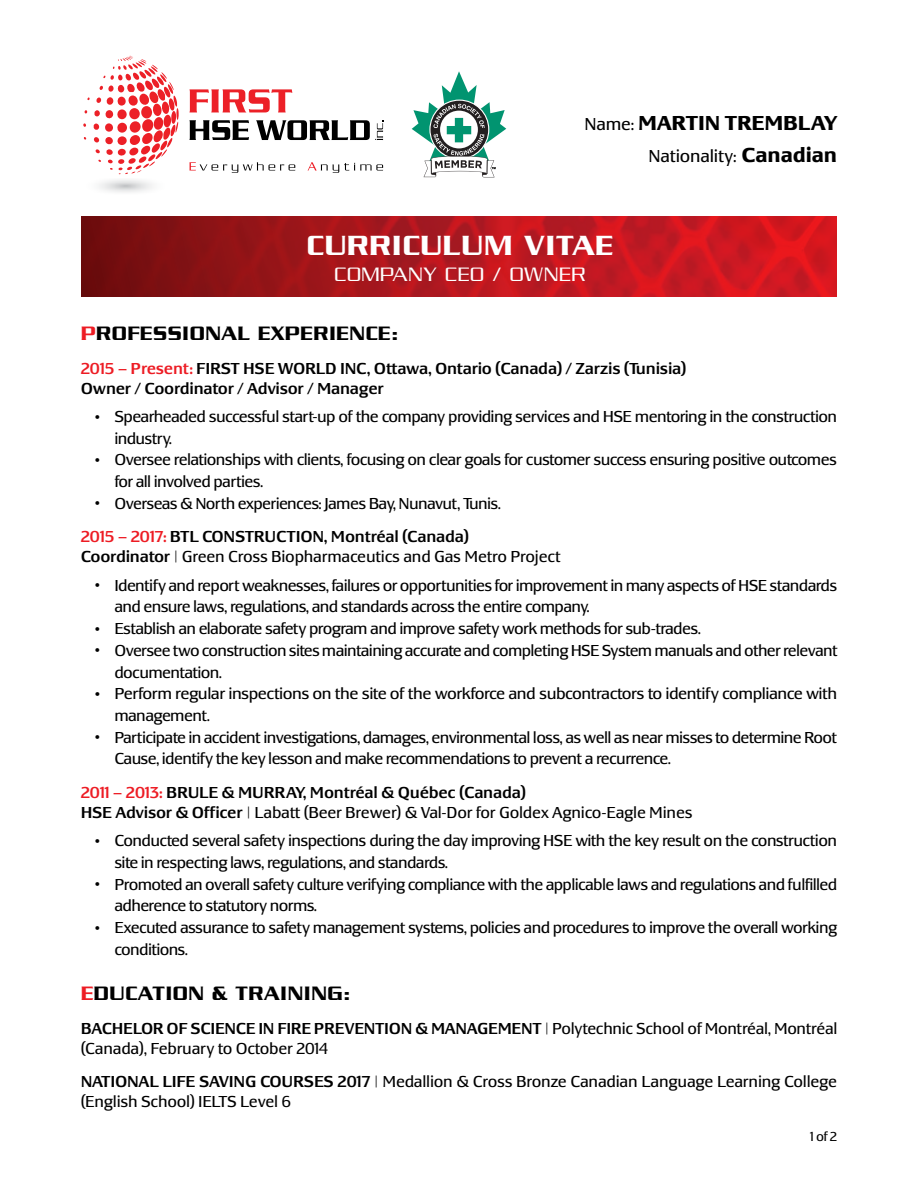
<style>
.page{position:relative;width:918px;height:1188px;background:#fff}
.page>*{position:absolute;margin:0;border:0;box-sizing:border-box;transform-origin:0 0}
.t1{font:500 30px "Serpentine";letter-spacing:.025em;color:#fff}
.t2{font:500 21px "Serpentine";letter-spacing:.025em;color:#000}
.t3{font:700 21px "Lesmore";letter-spacing:.025em;color:#000}
.t4{font:300 21px "Serpentine ICG";letter-spacing:.025em;color:#fff}
.t5{font:18px "Lesmore";letter-spacing:.025em;color:#000}
.t6{font:16.5px/21.8px "Lesmore";color:#000}
.t7{font:500 16.5px/20px "Lesmore";letter-spacing:.025em;color:#000}
.t8{font:16.5px "Lesmore";letter-spacing:.025em;color:#000}
.t9{font:16.5px "Lesmore";letter-spacing:.02em;color:#000}
.t10{font:13.5px "Lesmore";color:#000}
.t11{font:700 2.7px "Helvetica";color:#000}
.s1{font-weight:400;font-size:18px}
.s2{font-weight:700;font-size:21px}
.s3{color:#ed1c24}
.s4{font-size:21px}
.s5{font-weight:500;color:#ed1c24}
.s6{font-weight:500}
.s7{font-weight:400}
</style>
<div class="page">
<img style="left:81px;top:216px;width:756px;height:81px">
<svg style="left:83px;top:56px;width:96px;height:118px"></svg>
<svg style="left:189px;top:162px;width:106px;height:11px"></svg>
<svg style="left:308px;top:162px;width:75px;height:11px"></svg>
<svg style="left:189px;top:89px;width:103px;height:23px"></svg>
<svg style="left:189px;top:120px;width:60px;height:20px"></svg>
<svg style="left:256px;top:120px;width:127px;height:20px"></svg>
<svg style="left:412px;top:71px;width:94px;height:106px"></svg>
<p class="t11" style="left:492px;top:166px;width:5px">TM</p>
<p class="t3" style="left:585px;top:111px;width:254px"><span class="s1">Name:</span> MARTIN TREMBLAY</p>
<p class="t5" style="left:649px;top:145px;width:190px">Nationality: <span class="s2">Canadian</span></p>
<h1 class="t1" style="left:307px;top:229px;width:308px">CURRICULUM VITAE</h1>
<p class="t4" style="left:335px;top:262px;width:252px">COMPANY CEO / OWNER</p>
<p class="t2" style="left:81px;top:322px;width:233px"><span class="s3">P</span>ROFESSIONAL EXPERIE</p>
<p class="t2" style="left:350px;top:322px;width:51px">NCE:</p>
<p class="t7" style="left:81px;top:358px;width:607px"><span class="s3">2015 – Present:</span> FIRST HSE WORLD INC, Ottawa, Ontario (Canada) / Zarzis (Tunisia)<br>Owner / Coordinator / Advisor / Manager</p>
<p class="t6" style="left:115px;top:405px;width:724px;text-indent:-20px"><span class="s4">•</span> Spearheaded successful start-up of the company providing services and HSE mentoring in the construction industry.</p>
<p class="t6" style="left:115px;top:449px;width:723px;text-indent:-20px"><span class="s4">•</span> Oversee relationships with clients, focusing on clear goals for customer success ensuring positive outcomes for all involved parties.</p>
<p class="t6" style="left:81px;top:486px;width:421px;line-height:33.5px;text-indent:13px"><span class="s4">•</span> Overseas &amp; North experiences: James Bay, Nunavut, Tunis.<br><span class="s5">2015 – 2017:</span> <span class="s6">BTL CONSTRUCTION, Montréal (Canada)</span></p>
<p class="t8" style="left:81px;top:547px;width:481px"><span class="s6">Coordinator</span> | Green Cross Biopharmaceutics and Gas Metro Project</p>
<p class="t6" style="left:115px;top:574px;width:724px;text-indent:-20px"><span class="s4">•</span> Identify and report weaknesses, failures or opportunities for improvement in many aspects of HSE standards and ensure laws, regulations, and standards across the entire company.</p>
<p class="t6" style="left:94px;top:618px;width:608px"><span class="s4">•</span> Establish an elaborate safety program and improve safety work methods for sub-trades.</p>
<p class="t6" style="left:115px;top:639px;width:724px;text-indent:-20px"><span class="s4">•</span> Oversee two construction sites maintaining accurate and completing HSE System manuals and other relevant documentation.</p>
<p class="t6" style="left:115px;top:683px;width:724px;text-indent:-20px"><span class="s4">•</span> Perform regular inspections on the site of the workforce and subcontractors to identify compliance with management.</p>
<p class="t6" style="left:115px;top:726px;width:724px;text-indent:-20px"><span class="s4">•</span> Participate in accident investigations, damages, environmental loss, as well as near misses to determine Root<br>Cause, identify the key lesson and make recommendations to prevent a recurrence.</p>
<p class="t7" style="left:81px;top:782px;width:613px"><span class="s3">2011 – 2013:</span> BRULE &amp; MURRAY, Montréal &amp; Québec (Canada)<br>HSE Advisor &amp; Officer <span class="s7">| Labatt (Beer Brewer) &amp; Val-Dor for Goldex Agnico-Eagle Mines</span></p>
<p class="t6" style="left:115px;top:830px;width:723px;text-indent:-20px"><span class="s4">•</span> Conducted several safety inspections during the day improving HSE with the key result on the construction site in respecting laws, regulations, and standards.</p>
<p class="t6" style="left:115px;top:873px;width:724px;text-indent:-20px"><span class="s4">•</span> Promoted an overall safety culture verifying compliance with the applicable laws and regulations and fulfilled adherence to statutory norms.</p>
<p class="t6" style="left:115px;top:917px;width:724px;text-indent:-20px"><span class="s4">•</span> Executed assurance to safety management systems, policies and procedures to improve the overall working conditions.</p>
<p class="t2" style="left:81px;top:982px;width:169px"><span class="s3">E</span>DUCATION &amp; TRAI</p>
<p class="t2" style="left:288px;top:982px;width:64px">NING:</p>
<p class="t7" style="left:81px;top:1018px;width:23px">Bachelor</p>
<p class="t7" style="left:167px;top:1018px;width:44px">of Science</p>
<p class="t7" style="left:259px;top:1018px;width:107px">in Fire Prevention</p>
<p class="t7" style="left:415px;top:1018px;width:42px">&amp; Mana</p>
<p class="t7" style="left:477px;top:1018px;width:23px">gement</p>
<p class="t9" style="left:545px;top:1019px;width:294px">| Polytechnic School of Montréal, Montréal</p>
<p class="t8" style="left:81px;top:1039px;width:248px">(Canada), February to October 2014</p>
<p class="t7" style="left:81px;top:1071px;width:22px">National</p>
<p class="t7" style="left:163px;top:1071px;width:119px">Life Savin g Courses</p>
<p class="t8" style="left:338px;top:1072px;width:500px"><span class="s6">2017</span> | Medallion &amp; Cross Bronze Canadian Language Learning College</p>
<p class="t8" style="left:81px;top:1092px;width:212px">(English School) IELTS Level 6</p>
<p class="t10" style="left:811px;top:1128px;width:28px">1 of 2</p>
</div>
